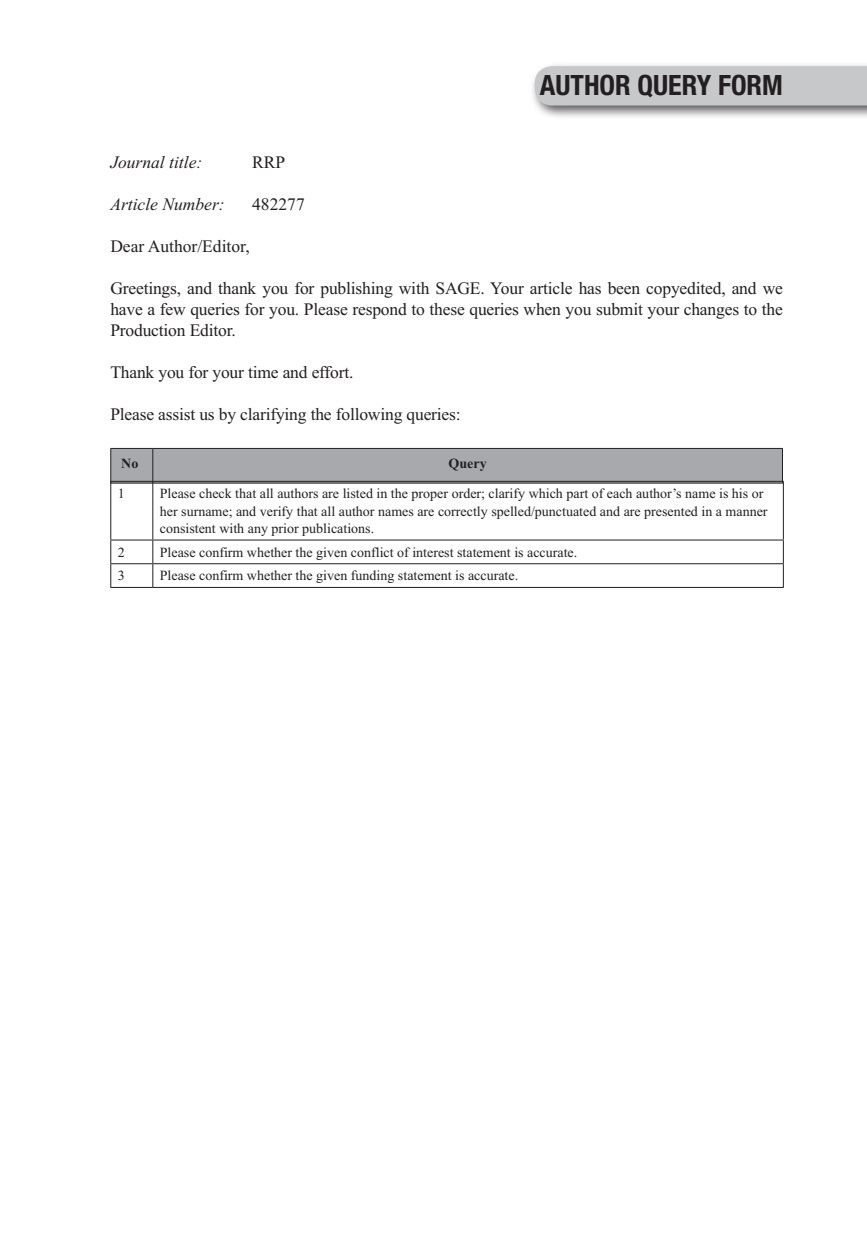
<style>
.page{position:relative;width:867px;height:1260px;background:#fff}
.page>*{position:absolute;margin:0;border:0;box-sizing:border-box;transform-origin:0 0}
.AQ_T{font:700 condensed 28px "Helvetica Neue LT Std";color:#231f20}
.AQ-Text{font:17.5px/21px "Times New Roman";letter-spacing:-.01em;color:#231f20;text-align:justify}
.AQ-List{font:italic 17.5px "Times New Roman";color:#231f20}
.AQ-List-2{font:17.5px "Times New Roman";color:#231f20}
.TT1{font:14px/17.5px "Times New Roman";color:#231f20}
.AQ-CH{font:700 14px "Times New Roman";color:#231f20}
</style>
<div class="page">
<div style="left:530px;top:61px;width:336px;height:59px;background:#231f20;opacity:.75"></div>
<div style="left:534px;top:66px;width:332px;height:40px;background:#c7c8ca"></div>
<div style="left:111px;top:449px;width:670px;height:34px;background:#a8a9ad"></div>
<hr style="left:110px;top:448px;width:43px;height:1px;background:#231f20">
<hr style="left:110px;top:449px;width:1px;height:34px;background:#231f20">
<hr style="left:153px;top:448px;width:629px;height:1px;background:#231f20">
<hr style="left:152px;top:449px;width:1px;height:34px;background:#231f20">
<hr style="left:781px;top:449px;width:1px;height:34px;background:#231f20">
<hr style="left:110px;top:483px;width:43px;height:1px;background:#231f20">
<hr style="left:153px;top:483px;width:629px;height:1px;background:#231f20">
<hr style="left:110px;top:481px;width:43px;height:1px;background:#231f20">
<hr style="left:110px;top:482px;width:1px;height:58px;background:#231f20">
<hr style="left:153px;top:481px;width:630px;height:1px;background:#231f20">
<hr style="left:152px;top:482px;width:1px;height:58px;background:#231f20">
<hr style="left:782px;top:482px;width:1px;height:58px;background:#231f20">
<hr style="left:110px;top:540px;width:43px;height:1px;background:#231f20">
<hr style="left:153px;top:540px;width:630px;height:1px;background:#231f20">
<hr style="left:110px;top:563px;width:43px;height:1px;background:#231f20">
<svg style="left:110px;top:540px;width:1px;height:47px"></svg>
<hr style="left:153px;top:563px;width:630px;height:1px;background:#231f20">
<svg style="left:152px;top:540px;width:1px;height:47px"></svg>
<svg style="left:782px;top:540px;width:1px;height:47px"></svg>
<hr style="left:110px;top:587px;width:43px;height:1px;background:#231f20">
<hr style="left:153px;top:587px;width:630px;height:1px;background:#231f20">
<p class="AQ_T" style="left:539px;top:68px;width:244px">AUTHOR QUERY FORM</p>
<p class="AQ-List" style="left:110px;top:152px;width:93px">Journal title:</p>
<p class="AQ-List-2" style="left:252px;top:152px;width:35px">RRP</p>
<p class="AQ-List" style="left:110px;top:194px;width:116px">Article Number:</p>
<p class="AQ-List-2" style="left:252px;top:194px;width:54px">482277</p>
<p class="AQ-Text" style="left:110px;top:236px;width:141px">Dear Author/Editor,</p>
<p class="AQ-Text" style="left:110px;top:278px;width:674px">Greetings, and thank you for publishing with SAGE. Your article has been copyedited, and we have a few queries for you. Please respond to these queries when you submit your changes to the Production Editor.</p>
<p class="AQ-Text" style="left:110px;top:362px;width:245px">Thank you for your time and effort.</p>
<p class="AQ-Text" style="left:110px;top:404px;width:352px">Please assist us by clarifying the following queries:</p>
<p class="AQ-CH" style="left:121px;top:456px;width:19px">No</p>
<p class="AQ-CH" style="left:448px;top:456px;width:40px">Query</p>
<p class="TT1" style="left:118px;top:485px;width:8px">1</p>
<p class="TT1" style="left:160px;top:485px;width:609px">Please check that all authors are listed in the proper order; clarify which part of each author’s name is his or her surname; and verify that all author names are correctly spelled/punctuated and are presented in a manner consistent with any prior publications.</p>
<p class="TT1" style="left:118px;top:543px;width:8px">2</p>
<p class="TT1" style="left:160px;top:543px;width:419px">Please confirm whether the given conflict of interest statement is accurate.</p>
<p class="TT1" style="left:118px;top:567px;width:8px">3</p>
<p class="TT1" style="left:160px;top:567px;width:360px">Please confirm whether the given funding statement is accurate.</p>
</div>
